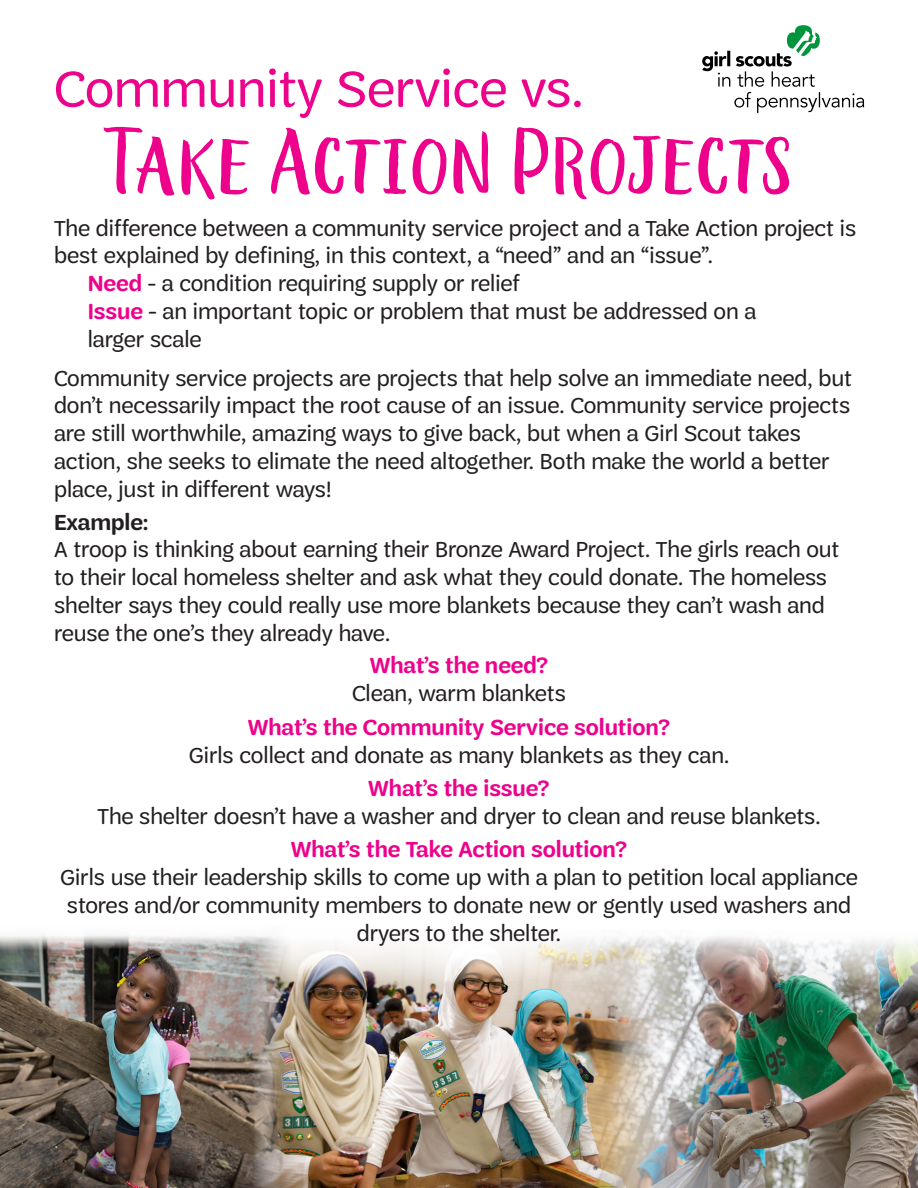
<style>
.page{position:relative;width:918px;height:1188px;background:#fff}
.page>*{position:absolute;margin:0;border:0;box-sizing:border-box;transform-origin:0 0}
.t1{font:100.5px "Thin Mint Caps";color:#ed028c}
.t2{font:54px "Trefoil Sans";color:#ed028c}
.t3{font:23.25px/27.9px "Trefoil Sans";color:#231f20}
.t4{font:600 23.25px "Trefoil Sans";color:#ed028c}
.t5{font:600 23.25px "Trefoil Sans";color:#231f20}
.s1{font-weight:600;color:#ed028c}
</style>
<div class="page">
<img style="left:297px;top:949px;width:226px;height:239px">
<img style="left:523px;top:949px;width:395px;height:239px">
<img style="left:0;top:949px;width:297px;height:239px">
<svg style="left:702px;top:25px;width:162px;height:88px"></svg>
<p class="t2" style="left:54px;top:59px;width:531px">Community Service vs.</p>
<p class="t1" style="left:103px;top:103px;width:691px">Take Action Projects</p>
<p class="t3" style="left:54px;top:214px;width:804px">The difference between a community service project and a Take Action project is best explained by defining, in this context, a “need” and an “issue”.</p>
<p class="t3" style="left:88px;top:270px;width:434px"><span class="s1">Need</span> - a condition requiring supply or relief</p>
<p class="t3" style="left:88px;top:298px;width:670px"><span class="s1">Issue</span> - an important topic or problem that must be addressed on a larger scale</p>
<p class="t3" style="left:54px;top:364px;width:799px">Community service projects are projects that help solve an immediate need, but don’t necessarily impact the root cause of an issue. Community service projects are still worthwhile, amazing ways to give back, but when a Girl Scout takes action, she seeks to elimate the need altogether. Both make the world a better place, just in different ways!</p>
<p class="t5" style="left:54px;top:509px;width:96px">Example:</p>
<p class="t3" style="left:54px;top:536px;width:787px">A troop is thinking about earning their Bronze Award Project. The girls reach out to their local homeless shelter and ask what they could donate. The homeless shelter says they could really use more blankets because they can’t wash and reuse the one’s they already have.</p>
<p class="t4" style="left:370px;top:652px;width:180px">What’s the need?</p>
<p class="t3" style="left:352px;top:679px;width:215px">Clean, warm blankets</p>
<p class="t4" style="left:248px;top:714px;width:424px">What’s the Community Service solution?</p>
<p class="t3" style="left:189px;top:741px;width:542px">Girls collect and donate as many blankets as they can.</p>
<p class="t4" style="left:368px;top:775px;width:183px">What’s the issue?</p>
<p class="t3" style="left:97px;top:802px;width:725px">The shelter doesn’t have a washer and dryer to clean and reuse blankets.</p>
<p class="t4" style="left:291px;top:836px;width:338px">What’s the Take Action solution?</p>
<p class="t3" style="left:60px;top:863px;width:799px;text-align:center">Girls use their leadership skills to come up with a plan to petition local appliance stores and/or community members to donate new or gently used washers and dryers to the shelter.</p>
</div>
